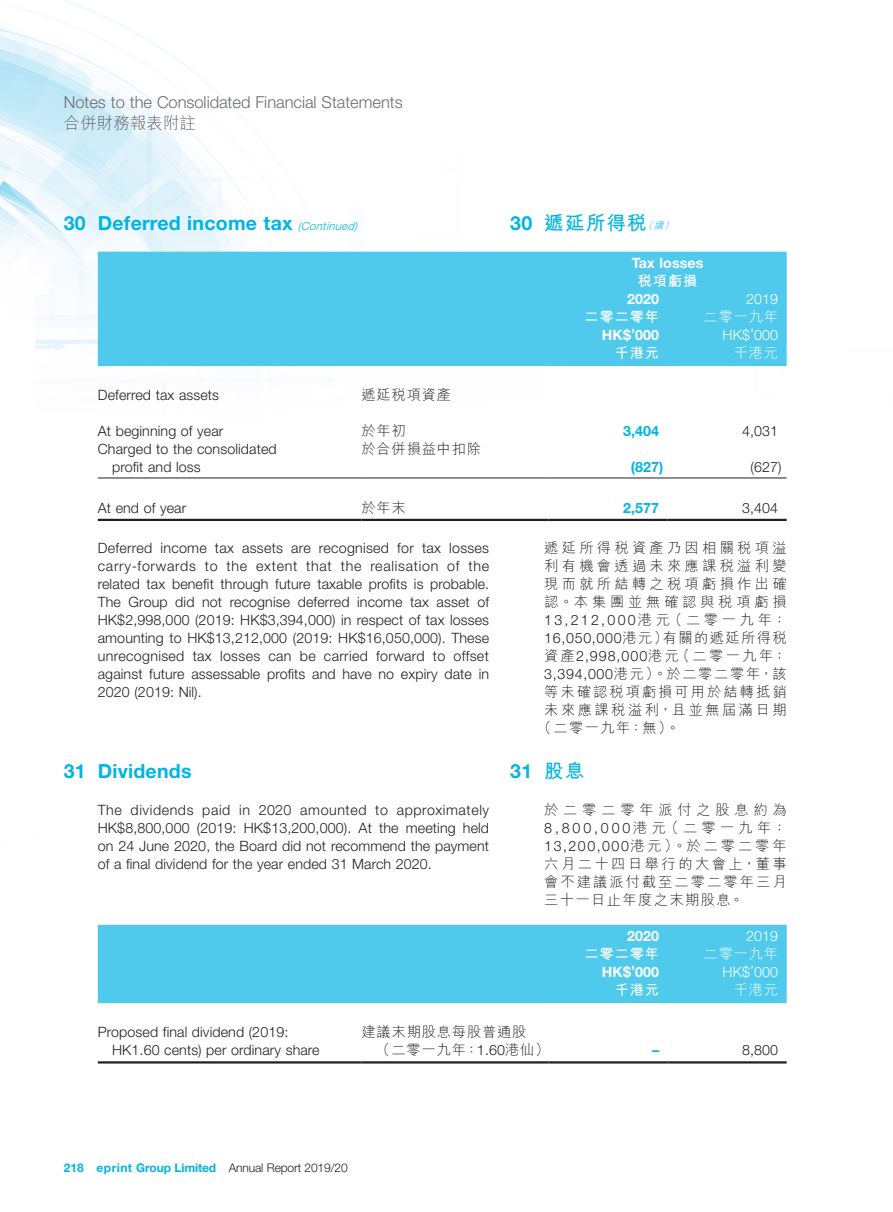
<style>
.page{position:relative;width:893px;height:1212px;background:#fff}
.page>*{position:absolute;margin:0;border:0;box-sizing:border-box;transform-origin:0 0}
.t1{font:700 19.5px "Helvetica Neue LT Std";letter-spacing:.015em;color:#00b4e3}
.t2{font:700 19.5px "M Hei HK";letter-spacing:.065em;color:#00b4e3}
.t3{font:300 16.5px "Helvetica Neue LT Std";color:#6c6d70}
.t4{font:300 16.5px "M Hei HK";letter-spacing:.005em;color:#636366}
.t5{font:300 14.25px/18px "Helvetica Neue LT Std";letter-spacing:.01em;color:#231f20}
.t6{font:300 14.25px/18px "M Hei HK";letter-spacing:.145em;color:#231f20;text-align:justify}
.t7{font:300 14.25px/18px "Helvetica Neue LT Std";letter-spacing:.105em;color:#231f20}
.t8{font:300 14.25px/18px "M Hei HK";letter-spacing:.06em;color:#231f20}
.t9{font:700 14.25px "Helvetica Neue LT Std";letter-spacing:.01em;color:#fff}
.t10{font:300 14.25px "Helvetica Neue LT Std";letter-spacing:.01em;color:#fff}
.t11{font:300 14.25px "M Hei HK";letter-spacing:.095em;color:#231f20}
.t12{font:300 14.25px "M Hei HK";letter-spacing:.12em;color:#231f20}
.t13{font:700 14.25px "M Hei HK";letter-spacing:.06em;color:#fff}
.t14{font:300 14.25px "M Hei HK";letter-spacing:.17em;color:#231f20}
.t15{font:300 14.25px "M Hei HK";letter-spacing:.06em;color:#fff}
.t16{font:700 14.25px "Helvetica Neue LT Std";letter-spacing:.01em;color:#00b4e3}
.t17{font:300 14.25px "M Hei HK";letter-spacing:.175em;color:#231f20}
.t18{font:300 14.25px "M Hei HK";letter-spacing:.335em;color:#231f20}
.t19{font:700 12px "Helvetica Neue LT Std";letter-spacing:-.01em;color:#00b4e3}
.s1{font-weight:300;font-style:italic;font-size:11.25px}
.s2{font-family:"Helvetica Neue LT Std"}
.s3{font-weight:300;font-style:italic;font-size:9.75px}
.s4{font-family:"M Hei HK"}
.s5{font-weight:300;color:#231f20}
</style>
<div class="page">
<img style="left:0;top:0;width:787px;height:1064px">
<div style="left:98px;top:252px;width:689px;height:114px;background:#50caec"></div>
<svg style="left:549px;top:366px;width:119px;height:153px"></svg>
<hr style="left:98px;top:478px;width:263px;height:1px;background:#231f20">
<hr style="left:361px;top:478px;width:188px;height:1px;background:#231f20">
<hr style="left:549px;top:478px;width:119px;height:1px;background:#231f20">
<hr style="left:668px;top:478px;width:119px;height:1px;background:#231f20">
<hr style="left:98px;top:519px;width:263px;height:2px;background:#231f20">
<hr style="left:361px;top:519px;width:188px;height:2px;background:#231f20">
<hr style="left:549px;top:519px;width:119px;height:2px;background:#231f20">
<hr style="left:668px;top:519px;width:119px;height:2px;background:#231f20">
<div style="left:98px;top:925px;width:689px;height:78px;background:#50caec"></div>
<svg style="left:549px;top:1003px;width:119px;height:58px"></svg>
<hr style="left:98px;top:1061px;width:263px;height:2px;background:#231f20">
<hr style="left:361px;top:1061px;width:188px;height:2px;background:#231f20">
<hr style="left:549px;top:1061px;width:119px;height:2px;background:#231f20">
<hr style="left:668px;top:1061px;width:119px;height:2px;background:#231f20">
<p class="t3" style="left:64px;top:92px;width:340px">Notes to the Consolidated Financial Statements</p>
<p class="t4" style="left:64px;top:115px;width:134px">合併財務報表附註</p>
<h1 class="t1" style="left:64px;top:211px;width:295px">30 Deferred income tax <span class="s1">(Continued)</span></h1>
<h1 class="t2" style="left:510px;top:209px;width:168px"><span class="s2">30</span> 遞延所得稅<span class="s3">（續）</span></h1>
<p class="t9" style="left:632px;top:254px;width:73px">Tax losses</p>
<p class="t13" style="left:638px;top:270px;width:61px">稅項虧損</p>
<p class="t9" style="left:627px;top:290px;width:34px">2020</p>
<p class="t10" style="left:746px;top:290px;width:34px">2019</p>
<p class="t13" style="left:585px;top:306px;width:76px">二零二零年</p>
<p class="t15" style="left:704px;top:309px;width:76px">二零一九年</p>
<p class="t9" style="left:602px;top:326px;width:59px">HK$’000</p>
<p class="t10" style="left:723px;top:326px;width:57px">HK$’000</p>
<p class="t13" style="left:615px;top:342px;width:46px">千港元</p>
<p class="t15" style="left:734px;top:345px;width:46px">千港元</p>
<p class="t5" style="left:98px;top:386px;width:123px">Deferred tax assets</p>
<p class="t6" style="left:361px;top:386px;width:91px">遞延稅項資產</p>
<p class="t5" style="left:98px;top:422px;width:127px">At beginning of year</p>
<p class="t6" style="left:361px;top:422px;width:46px">於年初</p>
<p class="t16" style="left:623px;top:422px;width:38px">3,404</p>
<p class="t5" style="left:742px;top:422px;width:38px">4,031</p>
<p class="t5" style="left:112px;top:440px;width:166px;text-indent:-14px">Charged to the consolidated profit and loss</p>
<p class="t8" style="left:361px;top:440px;width:121px">於合併損益中扣除</p>
<p class="t16" style="left:631px;top:458px;width:34px">(827)</p>
<p class="t5" style="left:751px;top:458px;width:33px">(627)</p>
<p class="t5" style="left:98px;top:498px;width:90px">At end of year</p>
<p class="t6" style="left:361px;top:498px;width:46px">於年末</p>
<p class="t16" style="left:623px;top:499px;width:38px">2,577</p>
<p class="t5" style="left:742px;top:498px;width:38px">3,404</p>
<p class="t5" style="left:98px;top:539px;width:393px;text-align:justify">Deferred income tax assets are recognised for tax losses carry-forwards to the extent that the realisation of the related tax benefit through future taxable profits is probable.<br>The Group did not recognise deferred income tax asset of HK$2,998,000 (2019: HK$3,394,000) in respect of tax losses amounting to HK$13,212,000 (2019: HK$16,050,000). These unrecognised tax losses can be carried forward to offset against future assessable profits and have no expiry date in 2020 (2019: Nil).</p>
<p class="t6" style="left:544px;top:539px;width:244px">遞延所得稅資產乃因相關稅項溢利有機會透過未來應課稅溢利變現而就所結轉之稅項虧損作出確認。本集團並無確認與稅項虧損</p>
<p class="t5" style="left:544px;top:611px;width:244px">13,212,000<span class="s4">港元（二零一九年：</span></p>
<p class="t11" style="left:544px;top:631px;width:244px"><span class="s2">16,050,000</span>港元）有關的遞延所得稅</p>
<p class="t14" style="left:544px;top:649px;width:244px">資產<span class="s2">2,998,000</span>港元（二零一九年：</p>
<p class="t12" style="left:544px;top:667px;width:244px"><span class="s2">3,394,000</span>港元）。於二零二零年，該</p>
<p class="t6" style="left:544px;top:683px;width:244px">等未確認稅項虧損可用於結轉抵銷</p>
<p class="t17" style="left:544px;top:703px;width:244px">未來應課稅溢利，且並無屆滿日期</p>
<p class="t6" style="left:537px;top:719px;width:144px">（二零一九年：無）。</p>
<h1 class="t1" style="left:510px;top:759px;width:76px">31 <span class="s4">股息</span></h1>
<p class="t18" style="left:544px;top:802px;width:244px">於二零二零年派付之股息約為</p>
<p class="t7" style="left:544px;top:819px;width:244px">8,800,000<span class="s4">港元（二零一九年：<br></span>13,200,000<span class="s4">港元）。於二零二零年</span></p>
<p class="t6" style="left:544px;top:854px;width:244px">六月二十四日舉行的大會上，董事會不建議派付截至二零二零年三月三十一日止年度之末期股息。</p>
<h1 class="t1" style="left:64px;top:759px;width:129px">31 Dividends</h1>
<p class="t5" style="left:98px;top:801px;width:393px;text-align:justify">The dividends paid in 2020 amounted to approximately HK$8,800,000 (2019: HK$13,200,000). At the meeting held on 24 June 2020, the Board did not recommend the payment of a final dividend for the year ended 31 March 2020.</p>
<p class="t5" style="left:112px;top:1023px;width:209px;text-indent:-14px">Proposed final dividend (2019:<br>HK1.60 cents) per ordinary share</p>
<p class="t8" style="left:376px;top:1023px;width:175px;text-indent:-14px">建議末期股息每股普通股<br>（二零一九年：<span class="s2">1.60</span>港仙）</p>
<p class="t19" style="left:64px;top:1160px;width:285px">218 eprint Group Limited <span class="s5">Annual Report 2019/20</span></p>
<p class="t9" style="left:627px;top:927px;width:34px">2020</p>
<p class="t10" style="left:746px;top:927px;width:34px">2019</p>
<p class="t13" style="left:585px;top:943px;width:76px">二零二零年</p>
<p class="t15" style="left:704px;top:946px;width:76px">二零一九年</p>
<p class="t9" style="left:602px;top:963px;width:59px">HK$’000</p>
<p class="t10" style="left:723px;top:963px;width:57px">HK$’000</p>
<p class="t13" style="left:615px;top:979px;width:46px">千港元</p>
<p class="t15" style="left:734px;top:982px;width:46px">千港元</p>
<p class="t16" style="left:652px;top:1041px;width:9px">–</p>
<p class="t5" style="left:742px;top:1041px;width:38px">8,800</p>
</div>
